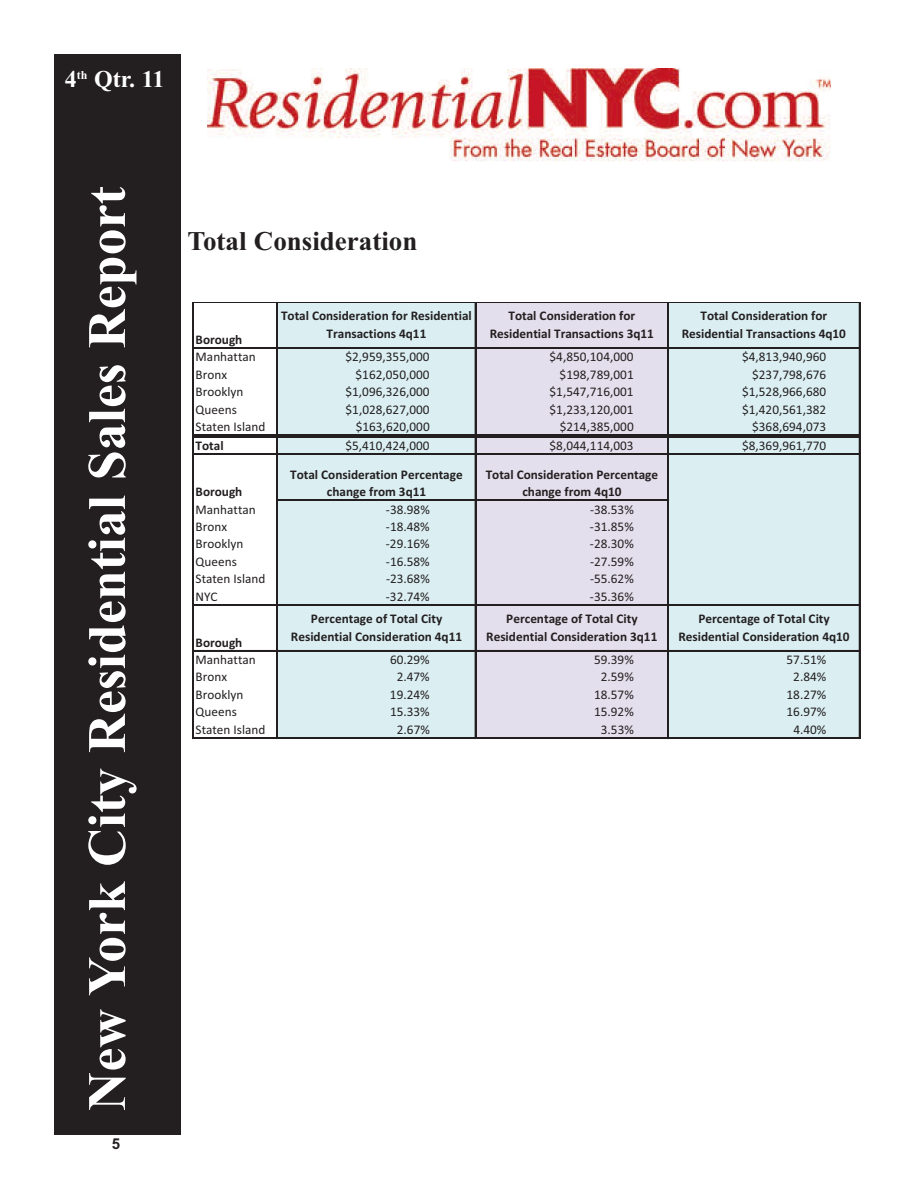
<style>
.page{position:relative;width:918px;height:1188px;background:#fff}
.page>*{position:absolute;margin:0;border:0;box-sizing:border-box;transform-origin:0 0}
.t1{font:700 54px "Times New Roman";color:#fff}
.t2{font:700 27px "Times New Roman";color:#231f20}
.t3{font:700 24px "Times New Roman";color:#fff}
.t4{font:700 15px "Arial";color:#231f20}
.t5{font:13.2px "Calibri+RILHLO";color:#231f20}
.t6{font:13.2px/17.4px "Calibri Bold+KQROYB";color:#231f20;text-align:center}
</style>
<div class="page">
<div style="left:54px;top:54px;width:127px;height:1080px;background:#231f20"></div>
<div style="left:277px;top:303px;width:199px;height:435px;background:#dbeff3"></div>
<div style="left:476px;top:303px;width:192px;height:435px;background:#e4dfec"></div>
<div style="left:668px;top:303px;width:192px;height:435px;background:#dbeff3"></div>
<hr style="left:277px;top:303px;width:1px;height:131px;background:#231f20">
<hr style="left:475px;top:303px;width:1px;height:131px;background:#231f20">
<hr style="left:667px;top:303px;width:1px;height:131px;background:#231f20">
<hr style="left:668px;top:303px;width:1px;height:131px;background:#231f20">
<hr style="left:193px;top:302px;width:1px;height:437px;background:#231f20">
<hr style="left:277px;top:438px;width:1px;height:301px;background:#231f20">
<hr style="left:475px;top:438px;width:1px;height:301px;background:#231f20">
<hr style="left:667px;top:438px;width:1px;height:301px;background:#231f20">
<hr style="left:668px;top:438px;width:1px;height:301px;background:#231f20">
<hr style="left:859px;top:303px;width:1px;height:436px;background:#231f20">
<hr style="left:194px;top:302px;width:666px;height:1px;background:#231f20">
<hr style="left:194px;top:347px;width:666px;height:1px;background:#231f20">
<hr style="left:194px;top:348px;width:666px;height:1px;background:#231f20">
<hr style="left:194px;top:434px;width:665px;height:2px;background:#231f20">
<hr style="left:194px;top:437px;width:665px;height:1px;background:#231f20">
<hr style="left:194px;top:454px;width:666px;height:1px;background:#231f20">
<hr style="left:278px;top:500px;width:391px;height:1px;background:#231f20">
<hr style="left:194px;top:604px;width:666px;height:2px;background:#231f20">
<hr style="left:194px;top:650px;width:666px;height:2px;background:#231f20">
<hr style="left:194px;top:737px;width:666px;height:1px;background:#231f20">
<hr style="left:194px;top:738px;width:666px;height:1px;background:#231f20">
<img style="left:207px;top:69px;width:623px;height:92px">
<h3 class="t3" style="left:65px;top:71px;width:101px">4<sup>th</sup> Qtr. 11</h3>
<h1 class="t1" style="left:89px;top:1111px;width:926px;rotate:-90deg">New York City Residential Sales Report</h1>
<p class="t4" style="left:112px;top:1139px;width:10px">5</p>
<h2 class="t2" style="left:188px;top:232px;width:231px">Total Consideration</h2>
<p class="t6" style="left:682px;top:308px;width:166px">Total Consideration for<br>Residential Transactions 4q10</p>
<p class="t6" style="left:490px;top:308px;width:166px">Total Consideration for<br>Residential Transactions 3q11</p>
<p class="t6" style="left:281px;top:308px;width:192px">Total Consideration for Residential<br>Transactions 4q11</p>
<p class="t6" style="left:196px;top:332px;width:48px">Borough</p>
<p class="t5" style="left:196px;top:349px;width:62px">Manhattan</p>
<p class="t5" style="left:345px;top:349px;width:86px">$2,959,355,000</p>
<p class="t5" style="left:550px;top:349px;width:86px">$4,850,104,000</p>
<p class="t5" style="left:742px;top:349px;width:86px">$4,813,940,960</p>
<p class="t5" style="left:196px;top:366px;width:33px">Bronx</p>
<p class="t5" style="left:356px;top:366px;width:76px">$162,050,000</p>
<p class="t5" style="left:560px;top:366px;width:76px">$198,789,001</p>
<p class="t5" style="left:752px;top:366px;width:76px">$237,798,676</p>
<p class="t5" style="left:196px;top:384px;width:49px">Brooklyn</p>
<p class="t5" style="left:345px;top:384px;width:86px">$1,096,326,000</p>
<p class="t5" style="left:550px;top:384px;width:86px">$1,547,716,001</p>
<p class="t5" style="left:742px;top:384px;width:86px">$1,528,966,680</p>
<p class="t5" style="left:196px;top:401px;width:43px">Queens</p>
<p class="t5" style="left:346px;top:401px;width:86px">$1,028,627,000</p>
<p class="t5" style="left:550px;top:401px;width:86px">$1,233,120,001</p>
<p class="t5" style="left:742px;top:401px;width:86px">$1,420,561,382</p>
<p class="t5" style="left:196px;top:418px;width:71px">Staten Island</p>
<p class="t5" style="left:356px;top:418px;width:76px">$163,620,000</p>
<p class="t5" style="left:560px;top:418px;width:76px">$214,385,000</p>
<p class="t5" style="left:752px;top:418px;width:76px">$368,694,073</p>
<p class="t6" style="left:196px;top:438px;width:30px">Total</p>
<p class="t5" style="left:345px;top:438px;width:86px">$5,410,424,000</p>
<p class="t5" style="left:550px;top:438px;width:86px">$8,044,114,003</p>
<p class="t5" style="left:742px;top:438px;width:86px">$8,369,961,770</p>
<p class="t6" style="left:196px;top:484px;width:48px">Borough</p>
<p class="t5" style="left:196px;top:501px;width:62px">Manhattan</p>
<p class="t5" style="left:386px;top:501px;width:45px">-38.98%</p>
<p class="t5" style="left:590px;top:501px;width:45px">-38.53%</p>
<p class="t5" style="left:196px;top:519px;width:33px">Bronx</p>
<p class="t5" style="left:386px;top:519px;width:45px">-18.48%</p>
<p class="t5" style="left:590px;top:519px;width:45px">-31.85%</p>
<p class="t5" style="left:196px;top:536px;width:49px">Brooklyn</p>
<p class="t5" style="left:386px;top:536px;width:45px">-29.16%</p>
<p class="t5" style="left:590px;top:536px;width:45px">-28.30%</p>
<p class="t5" style="left:196px;top:554px;width:43px">Queens</p>
<p class="t5" style="left:386px;top:554px;width:45px">-16.58%</p>
<p class="t5" style="left:590px;top:554px;width:45px">-27.59%</p>
<p class="t5" style="left:196px;top:571px;width:71px">Staten Island</p>
<p class="t5" style="left:386px;top:571px;width:45px">-23.68%</p>
<p class="t5" style="left:590px;top:571px;width:45px">-55.62%</p>
<p class="t5" style="left:196px;top:588px;width:24px">NYC</p>
<p class="t5" style="left:386px;top:588px;width:45px">-32.74%</p>
<p class="t5" style="left:590px;top:588px;width:45px">-35.36%</p>
<p class="t6" style="left:196px;top:635px;width:48px">Borough</p>
<p class="t5" style="left:196px;top:652px;width:62px">Manhattan</p>
<p class="t5" style="left:390px;top:652px;width:41px">60.29%</p>
<p class="t5" style="left:594px;top:652px;width:41px">59.39%</p>
<p class="t5" style="left:787px;top:652px;width:41px">57.51%</p>
<p class="t5" style="left:196px;top:669px;width:33px">Bronx</p>
<p class="t5" style="left:397px;top:669px;width:35px">2.47%</p>
<p class="t5" style="left:601px;top:669px;width:35px">2.59%</p>
<p class="t5" style="left:793px;top:669px;width:35px">2.84%</p>
<p class="t5" style="left:196px;top:687px;width:49px">Brooklyn</p>
<p class="t5" style="left:390px;top:687px;width:41px">19.24%</p>
<p class="t5" style="left:594px;top:687px;width:41px">18.57%</p>
<p class="t5" style="left:787px;top:687px;width:41px">18.27%</p>
<p class="t5" style="left:196px;top:704px;width:43px">Queens</p>
<p class="t5" style="left:390px;top:704px;width:41px">15.33%</p>
<p class="t5" style="left:594px;top:704px;width:41px">15.92%</p>
<p class="t5" style="left:787px;top:704px;width:41px">16.97%</p>
<p class="t5" style="left:196px;top:721px;width:71px">Staten Island</p>
<p class="t5" style="left:397px;top:721px;width:35px">2.67%</p>
<p class="t5" style="left:601px;top:721px;width:35px">3.53%</p>
<p class="t5" style="left:793px;top:721px;width:35px">4.40%</p>
<p class="t6" style="left:290px;top:467px;width:174px">Total Consideration Percentage change from 3q11</p>
<p class="t6" style="left:486px;top:467px;width:174px">Total Consideration Percentage change from 4q10</p>
<p class="t6" style="left:678px;top:611px;width:173px">Percentage of Total City<br>Residential Consideration 4q10</p>
<p class="t6" style="left:486px;top:611px;width:173px">Percentage of Total City<br>Residential Consideration 3q11</p>
<p class="t6" style="left:291px;top:611px;width:173px">Percentage of Total City<br>Residential Consideration 4q11</p>
</div>
